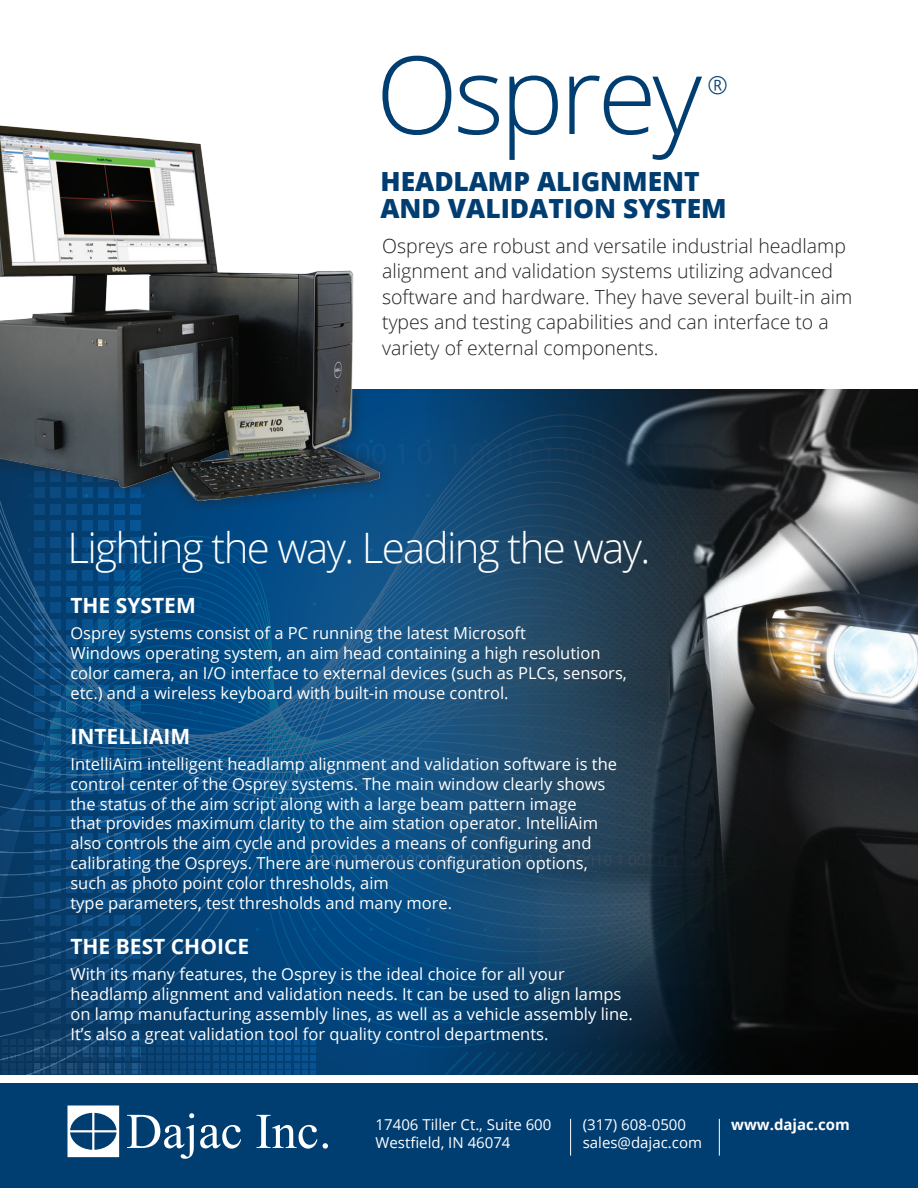
<style>
.page{position:relative;width:918px;height:1188px;background:#fff}
.page>*{position:absolute;margin:0;border:0;box-sizing:border-box;transform-origin:0 0}
.t1{font:300 108px "Open Sans";letter-spacing:-.04em;color:#003d71}
.t2{font:300 42px "Open Sans";letter-spacing:-.04em;color:#fff}
.t3{font:800 26.4px/27px "Open Sans";color:#003d71}
.t4{font:300 24.45px "Open Sans";color:#003d71}
.t5{font:700 21px "Open Sans";color:#fff}
.t6{font:300 19.5px/25.5px "Open Sans";color:#231f20}
.t7{font:16.5px/19.8px "Open Sans";color:#fff}
.t8{font:15px/18px "Open Sans";color:#fff}
.t9{font:700 15px "Open Sans";color:#fff}
</style>
<div class="page">
<img style="left:781px;top:389px;width:137px;height:686px">
<svg style="left:0;top:402px;width:781px;height:673px;background:#143651"></svg>
<svg style="left:444px;top:1055px;width:220px;height:20px;background:#053051"></svg>
<svg style="left:664px;top:1055px;width:117px;height:20px;background:#030b0f"></svg>
<svg style="left:259px;top:1055px;width:57px;height:20px"></svg>
<svg style="left:3px;top:1055px;width:256px;height:20px;background:#0e4371"></svg>
<svg style="left:418px;top:440px;width:14px;height:25px"></svg>
<svg style="left:450px;top:444px;width:6px;height:20px"></svg>
<svg style="left:470px;top:440px;width:42px;height:25px"></svg>
<svg style="left:519px;top:443px;width:14px;height:22px"></svg>
<svg style="left:541px;top:440px;width:10px;height:24px"></svg>
<svg style="left:565px;top:440px;width:41px;height:25px"></svg>
<svg style="left:620px;top:443px;width:14px;height:22px"></svg>
<svg style="left:645px;top:440px;width:23px;height:24px"></svg>
<svg style="left:682px;top:443px;width:14px;height:22px"></svg>
<svg style="left:707px;top:440px;width:8px;height:24px"></svg>
<svg style="left:0;top:536px;width:781px;height:519px;background:#0e3e65"></svg>
<svg style="left:0;top:544px;width:781px;height:504px;background:#104068"></svg>
<svg style="left:0;top:553px;width:781px;height:488px;background:#12426a"></svg>
<svg style="left:0;top:561px;width:781px;height:473px;background:#13436a"></svg>
<svg style="left:0;top:570px;width:781px;height:457px;background:#15456d"></svg>
<svg style="left:0;top:578px;width:781px;height:442px;background:#17476e"></svg>
<svg style="left:0;top:586px;width:781px;height:427px;background:#194a71"></svg>
<svg style="left:0;top:595px;width:781px;height:411px;background:#17476e"></svg>
<svg style="left:0;top:603px;width:781px;height:395px;background:#14456c"></svg>
<svg style="left:0;top:612px;width:781px;height:379px;background:#15456c"></svg>
<svg style="left:0;top:620px;width:781px;height:364px;background:#15466d"></svg>
<svg style="left:0;top:628px;width:781px;height:349px;background:#17486e"></svg>
<svg style="left:0;top:637px;width:781px;height:333px;background:#19496f"></svg>
<svg style="left:0;top:645px;width:781px;height:318px;background:#18486e"></svg>
<svg style="left:0;top:654px;width:781px;height:302px;background:#18496f"></svg>
<svg style="left:0;top:662px;width:781px;height:287px;background:#17476e"></svg>
<svg style="left:0;top:671px;width:781px;height:270px;background:#1c4c72"></svg>
<svg style="left:0;top:682px;width:781px;height:256px;background:#15456c"></svg>
<div style="left:0;top:1083px;width:918px;height:105px;background:#003d71"></div>
<svg style="left:68px;top:1106px;width:51px;height:51px"></svg>
<svg style="left:127px;top:1113px;width:67px;height:46px"></svg>
<svg style="left:200px;top:1125px;width:41px;height:24px"></svg>
<svg style="left:256px;top:1115px;width:61px;height:34px"></svg>
<svg style="left:323px;top:1143px;width:5px;height:6px"></svg>
<hr style="left:570px;top:1119px;width:1px;height:37px;background:#fff">
<hr style="left:719px;top:1119px;width:1px;height:37px;background:#fff">
<img style="left:0;top:125px;width:410px;height:408px">
<h1 class="t1" style="left:376px;top:21px;width:328px">Osprey</h1>
<h3 class="t4" style="left:707px;top:69px;width:22px">®</h3>
<h3 class="t3" style="left:380px;top:166px;width:348px">HEADLAMP ALIGNMENT<br>AND VALIDATION SYSTEM</h3>
<p class="t6" style="left:382px;top:232px;width:472px">Ospreys are robust and versatile industrial headlamp alignment and validation systems utilizing advanced software and hardware. They have several built-in aim types and testing capabilities and can interface to a variety of external components.</p>
<h2 class="t2" style="left:68px;top:519px;width:584px">Lighting the way. Leading the way.</h2>
<p class="t5" style="left:70px;top:590px;width:127px">THE SYSTEM</p>
<p class="t7" style="left:70px;top:623px;width:558px">Osprey systems consist of a PC running the latest Microsoft<br>Windows operating system, an aim head containing a high resolution color camera, an I/O interface to external devices (such as PLCs, sensors, etc.) and a wireless keyboard with built-in mouse control.</p>
<p class="t5" style="left:70px;top:721px;width:121px">INTELLIAIM</p>
<p class="t7" style="left:70px;top:754px;width:548px">IntelliAim intelligent headlamp alignment and validation software is the control center of the Osprey systems. The main window clearly shows the status of the aim script along with a large beam pattern image<br>that provides maximum clarity to the aim station operator. IntelliAim also controls the aim cycle and provides a means of configuring and calibrating the Ospreys. There are numerous configuration options, such as photo point color thresholds, aim<br>type parameters, test thresholds and many more.</p>
<p class="t5" style="left:70px;top:931px;width:180px">THE BEST CHOICE</p>
<p class="t7" style="left:70px;top:964px;width:564px">With its many features, the Osprey is the ideal choice for all your headlamp alignment and validation needs. It can be used to align lamps on lamp manufacturing assembly lines, as well as a vehicle assembly line.<br>It’s also a great validation tool for quality control departments.</p>
<p class="t8" style="left:376px;top:1116px;width:177px">17406 Tiller Ct., Suite 600<br>Westfield, IN 46074</p>
<p class="t8" style="left:583px;top:1116px;width:121px">(317) 608-0500 sales@dajac.com</p>
<p class="t9" style="left:731px;top:1114px;width:120px">www.dajac.com</p>
</div>
